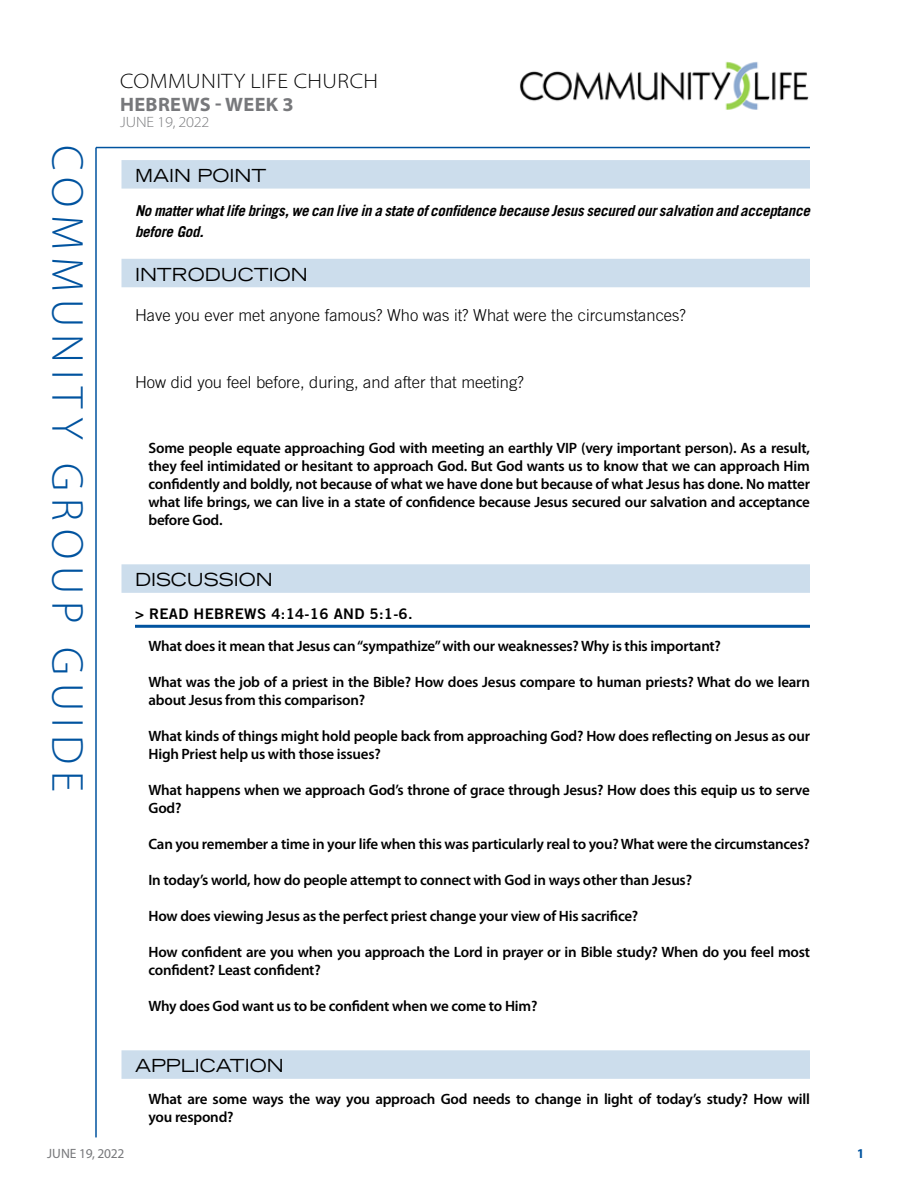
<style>
.page{position:relative;width:918px;height:1188px;background:#fff}
.page>*{position:absolute;margin:0;border:0;box-sizing:border-box;transform-origin:0 0}
.t1{font:300 45px "Myriad Pro";letter-spacing:.16em;color:#00539f}
.t2{font:300 semi-expanded 21px "Myriad Pro";letter-spacing:.02em;color:#000}
.t3{font:700 semi-expanded 19.5px "Myriad Pro";letter-spacing:.02em;color:#77787b;scale:.96 1}
.t4{font:expanded 18px "Trade Gothic LT Std";color:#000}
.t5{font:300 16.5px "Trade Gothic LT Std";color:#000}
.t6{font:600 15px/18px "Myriad Pro";letter-spacing:-.015em;color:#000}
.t7{font:italic 700 15px/21px "Trade Gothic LT Std";letter-spacing:-.015em;color:#000}
.t8{font:300 semi-expanded 15px "Myriad Pro";letter-spacing:-.02em;color:#77787b}
.t9{font:14.55px "Trade Gothic LT Std Bd 2";letter-spacing:.02em;color:#000}
.t10{font:13.5px "Myriad Pro";letter-spacing:-.02em;color:#77787b}
.t11{font:700 semi-condensed 13.5px "Myriad Pro";color:#00539f}
</style>
<div class="page">
<hr style="left:95px;top:148px;width:2px;height:989px;background:#00539f">
<hr style="left:96px;top:147px;width:714px;height:1px;background:#00539f">
<div style="left:122px;top:160px;width:688px;height:29px;background:#ccddec"></div>
<div style="left:122px;top:259px;width:688px;height:28px;background:#ccddec"></div>
<div style="left:122px;top:564px;width:688px;height:29px;background:#ccddec"></div>
<hr style="left:135px;top:625px;width:675px;height:3px;background:#00539f">
<div style="left:122px;top:1050px;width:688px;height:29px;background:#ccddec"></div>
<img style="left:520px;top:61px;width:289px;height:49px">
<h1 class="t1" style="left:92px;top:145px;width:648px;rotate:90deg">COMMUNITY GROUP GUIDE</h1>
<h2 class="t2" style="left:120px;top:69px;width:260px">COMMUNITY LIFE CHURCH</h2>
<h3 class="t3" style="left:120px;top:93px;width:183px">HEBREWS - WEEK 3</h3>
<p class="t8" style="left:120px;top:114px;width:91px">JUNE 19, 2022</p>
<p class="t4" style="left:135px;top:164px;width:133px">MAIN POINT</p>
<p class="t7" style="left:135px;top:201px;width:676px">No matter what life brings, we can live in a state of confidence because Jesus secured our salvation and acceptance before God.</p>
<p class="t4" style="left:135px;top:262px;width:174px">INTRODUCTION</p>
<p class="t5" style="left:135px;top:305px;width:552px">Have you ever met anyone famous? Who was it? What were the circumstances?</p>
<p class="t5" style="left:135px;top:372px;width:390px">How did you feel before, during, and after that meeting?</p>
<p class="t6" style="left:148px;top:439px;width:663px;text-align:justify">Some people equate approaching God with meeting an earthly VIP (very important person). As a result, they feel intimidated or hesitant to approach God. But God wants us to know that we can approach Him confidently and boldly, not because of what we have done but because of what Jesus has done. No matter what life brings, we can live in a state of confidence because Jesus secured our salvation and acceptance before God.</p>
<p class="t4" style="left:135px;top:568px;width:139px">DISCUSSION</p>
<p class="t9" style="left:135px;top:605px;width:279px">&gt; READ HEBREWS 4:14-16 AND 5:1-6.</p>
<p class="t6" style="left:148px;top:637px;width:574px">What does it mean that Jesus can “sympathize” with our weaknesses? Why is this important?</p>
<p class="t6" style="left:148px;top:673px;width:663px">What was the job of a priest in the Bible? How does Jesus compare to human priests? What do we learn about Jesus from this comparison?</p>
<p class="t6" style="left:148px;top:727px;width:663px">What kinds of things might hold people back from approaching God? How does reflecting on Jesus as our<br>High Priest help us with those issues?</p>
<p class="t6" style="left:148px;top:781px;width:663px">What happens when we approach God’s throne of grace through Jesus? How does this equip us to serve<br>God?</p>
<p class="t6" style="left:148px;top:835px;width:663px">Can you remember a time in your life when this was particularly real to you? What were the circumstances?</p>
<p class="t6" style="left:148px;top:871px;width:545px">In today’s world, how do people attempt to connect with God in ways other than Jesus?</p>
<p class="t6" style="left:148px;top:907px;width:491px">How does viewing Jesus as the perfect priest change your view of His sacrifice?</p>
<p class="t6" style="left:148px;top:943px;width:663px">How confident are you when you approach the Lord in prayer or in Bible study? When do you feel most confident? Least confident?</p>
<p class="t6" style="left:148px;top:997px;width:391px">Why does God want us to be confident when we come to Him?</p>
<p class="t4" style="left:135px;top:1054px;width:150px">APPLICATION</p>
<p class="t6" style="left:148px;top:1090px;width:663px">What are some ways the way you approach God needs to change in light of today’s study? How will you respond?</p>
<p class="t10" style="left:47px;top:1145px;width:79px">JUNE 19, 2022</p>
<p class="t11" style="left:857px;top:1146px;width:8px">1</p>
</div>
